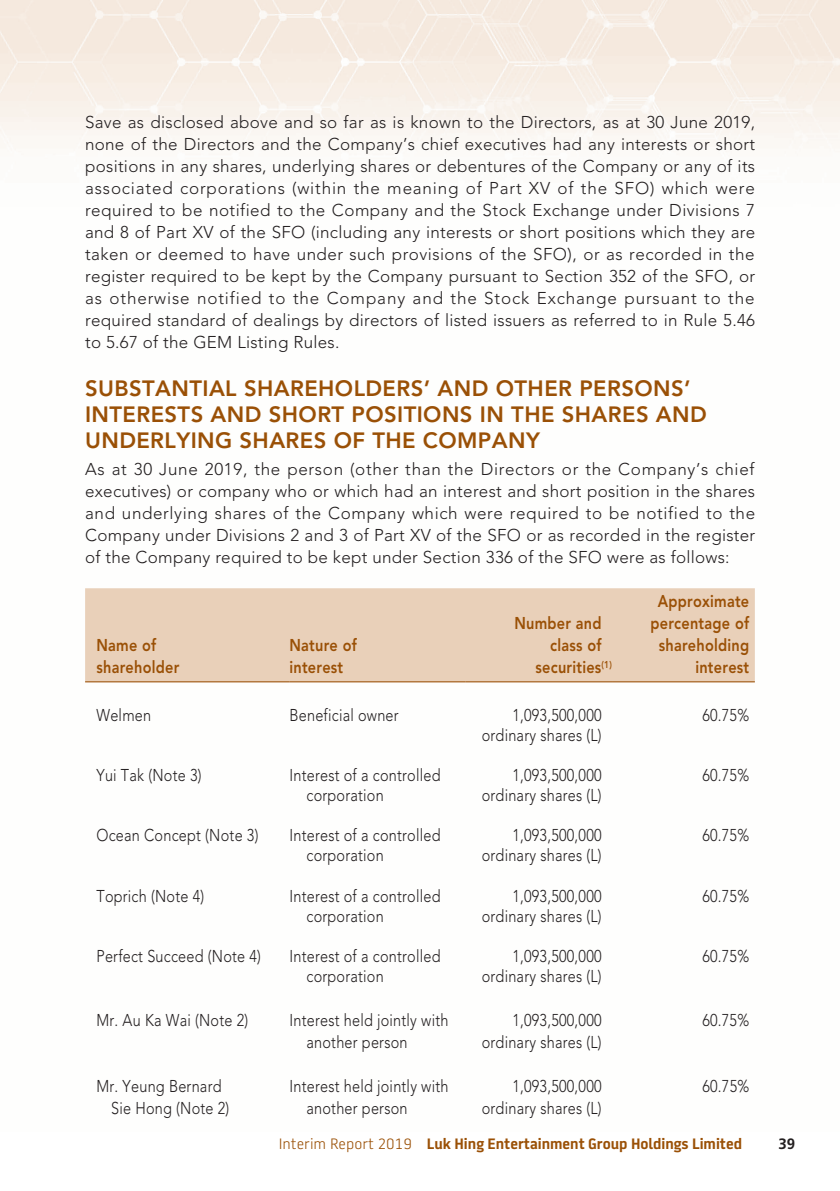
<style>
.page{position:relative;width:840px;height:1191px;background:#fff}
.page>*{position:absolute;margin:0;border:0;box-sizing:border-box;transform-origin:0 0}
.t1{font:800 22px/26px "Avenir LT Std";letter-spacing:.02em;color:#9a5006}
.t2{font:300 17px/22px "Avenir LT Std";letter-spacing:.015em;color:#231f20;text-align:justify}
.t3{font:300 17px/20px "Avenir LT Std";letter-spacing:.015em;color:#231f20;text-align:right;scale:.85 1}
.t4{font:800 17px/22px "Avenir LT Std";letter-spacing:.02em;color:#9a5006;scale:.85 1}
.t5{font:700 15px "Battersea";color:#9a5006}
.t6{font:700 15px "Frutiger LT Std";color:#231f20}
.s1{font-weight:300}
</style>
<div class="page">
<img style="left:0;top:0;width:839px;height:683px">
<div style="left:85px;top:588px;width:669px;height:93px;background:#e9d0b9"></div>
<hr style="left:85px;top:681px;width:204px;height:1px;background:#9a5006">
<hr style="left:289px;top:681px;width:176px;height:1px;background:#9a5006">
<hr style="left:465px;top:681px;width:147px;height:1px;background:#9a5006">
<hr style="left:612px;top:681px;width:142px;height:1px;background:#9a5006">
<p class="t2" style="left:85px;top:111px;width:671px">Save as disclosed above and so far as is known to the Directors, as at 30 June 2019, none of the Directors and the Company’s chief executives had any interests or short positions in any shares, underlying shares or debentures of the Company or any of its associated corporations (within the meaning of Part XV of the SFO) which were required to be notified to the Company and the Stock Exchange under Divisions 7 and 8 of Part XV of the SFO (including any interests or short positions which they are taken or deemed to have under such provisions of the SFO), or as recorded in the register required to be kept by the Company pursuant to Section 352 of the SFO, or as otherwise notified to the Company and the Stock Exchange pursuant to the required standard of dealings by directors of listed issuers as referred to in Rule 5.46 to 5.67 of the GEM Listing Rules.</p>
<p class="t1" style="left:85px;top:375px;width:623px">SUBSTANTIAL SHAREHOLDERS’ AND OTHER PERSONS’<br>INTERESTS AND SHORT POSITIONS IN THE SHARES AND<br>UNDERLYING SHARES OF THE COMPANY</p>
<p class="t2" style="left:85px;top:458px;width:671px">As at 30 June 2019, the person (other than the Directors or the Company’s chief executives) or company who or which had an interest and short position in the shares and underlying shares of the Company which were required to be notified to the Company under Divisions 2 and 3 of Part XV of the SFO or as recorded in the register of the Company required to be kept under Section 336 of the SFO were as follows:</p>
<p class="t4" style="left:96px;top:634px;width:99px">Name of shareholder</p>
<p class="t4" style="left:289px;top:634px;width:81px">Nature of interest</p>
<p class="t4" style="left:514px;top:612px;width:104px">Number and</p>
<p class="t4" style="left:550px;top:634px;width:62px">class of</p>
<p class="t4" style="left:535px;top:656px;width:91px">securities<sup>(1)</sup></p>
<p class="t4" style="left:650px;top:590px;width:118px;text-align:right">Approximate percentage of shareholding interest</p>
<p class="t3" style="left:96px;top:705px;width:66px">Welmen</p>
<p class="t3" style="left:289px;top:705px;width:130px">Beneficial owner</p>
<p class="t3" style="left:481px;top:705px;width:142px">1,093,500,000 ordinary shares (L)</p>
<p class="t3" style="left:702px;top:705px;width:56px">60.75%</p>
<p class="t3" style="left:96px;top:765px;width:125px">Yui Tak (Note 3)</p>
<p class="t3" style="left:306px;top:765px;width:159px;text-align:left;text-indent:-17px">Interest of a controlled corporation</p>
<p class="t3" style="left:481px;top:765px;width:142px">1,093,500,000 ordinary shares (L)</p>
<p class="t3" style="left:702px;top:765px;width:56px">60.75%</p>
<p class="t3" style="left:96px;top:825px;width:192px">Ocean Concept (Note 3)</p>
<p class="t3" style="left:306px;top:825px;width:159px;text-align:left;text-indent:-17px">Interest of a controlled corporation</p>
<p class="t3" style="left:481px;top:825px;width:142px">1,093,500,000 ordinary shares (L)</p>
<p class="t3" style="left:702px;top:825px;width:56px">60.75%</p>
<p class="t3" style="left:96px;top:885px;width:128px">Toprich (Note 4)</p>
<p class="t3" style="left:306px;top:885px;width:159px;text-align:left;text-indent:-17px">Interest of a controlled corporation</p>
<p class="t3" style="left:481px;top:885px;width:142px">1,093,500,000 ordinary shares (L)</p>
<p class="t3" style="left:702px;top:885px;width:56px">60.75%</p>
<p class="t3" style="left:96px;top:945px;width:195px">Perfect Succeed (Note 4)</p>
<p class="t3" style="left:306px;top:945px;width:159px;text-align:left;text-indent:-17px">Interest of a controlled corporation</p>
<p class="t3" style="left:481px;top:945px;width:142px">1,093,500,000 ordinary shares (L)</p>
<p class="t3" style="left:702px;top:945px;width:56px">60.75%</p>
<p class="t3" style="left:96px;top:1009px;width:180px">Mr. Au Ka Wai (Note 2)</p>
<p class="t3" style="left:306px;top:1008px;width:168px;line-height:22px;text-align:left;text-indent:-17px">Interest held jointly with another person</p>
<p class="t3" style="left:481px;top:1008px;width:142px;line-height:22px">1,093,500,000 ordinary shares (L)</p>
<p class="t3" style="left:702px;top:1009px;width:56px">60.75%</p>
<p class="t3" style="left:111px;top:1074px;width:140px;line-height:22px;text-align:left;text-indent:-15px">Mr. Yeung Bernard<br>Sie Hong (Note 2)</p>
<p class="t3" style="left:306px;top:1074px;width:168px;line-height:22px;text-align:left;text-indent:-17px">Interest held jointly with another person</p>
<p class="t3" style="left:481px;top:1074px;width:142px;line-height:22px">1,093,500,000 ordinary shares (L)</p>
<p class="t3" style="left:702px;top:1075px;width:56px">60.75%</p>
<p class="t5" style="left:278px;top:1134px;width:464px"><span class="s1">Interim Report 2019</span> Luk Hing Entertainment Group Holdings Limited</p>
<p class="t6" style="left:778px;top:1135px;width:18px">39</p>
</div>
